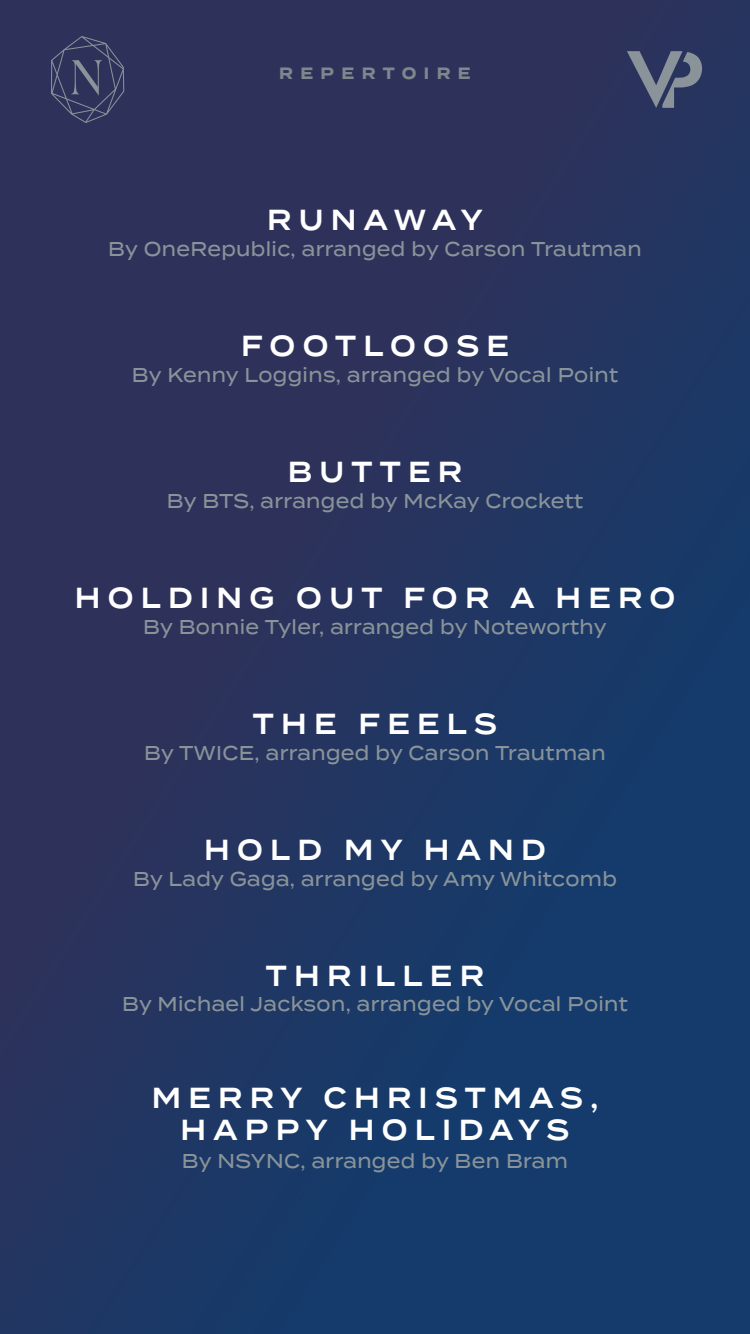
<style>
.page{position:relative;width:750px;height:1334px;background:#fff}
.page>*{position:absolute;margin:0;border:0;box-sizing:border-box;transform-origin:0 0}
.t1{font:600 29px/32px "Termina";letter-spacing:.28em;color:#fff;text-align:center;scale:.9 1}
.t2{font:600 29px "Termina";letter-spacing:.255em;color:#fff;scale:.9 1}
.t3{font:500 20px "Termina";letter-spacing:.02em;color:#899399;scale:.9 1}
.t4{font:700 16.4px "Termina";letter-spacing:.5em;color:#7c878e;scale:.9 1}
</style>
<div class="page">
<div style="left:0;top:0;width:750px;height:1334px;background:linear-gradient(to bottom,#303159,#163a69)"></div>
<svg style="left:627px;top:51px;width:75px;height:57px;background:#505a75"></svg>
<svg style="left:51px;top:36px;width:73px;height:87px;background:#3b4063"></svg>
<p class="t4" style="left:279px;top:61px;width:214px">REPERTOIRE</p>
<h1 class="t2" style="left:267px;top:199px;width:241px">RUNAWAY</h1>
<p class="t3" style="left:108px;top:235px;width:595px">By OneRepublic, arranged by Carson Trautman</p>
<h1 class="t1" style="left:241px;top:330px;width:299px">FOOTLOOSE</h1>
<p class="t3" style="left:132px;top:360px;width:542px">By Kenny Loggins, arranged by Vocal Point</p>
<h1 class="t1" style="left:288px;top:456px;width:195px">BUTTER</h1>
<p class="t3" style="left:167px;top:486px;width:464px">By BTS, arranged by McKay Crockett</p>
<h1 class="t1" style="left:75px;top:582px;width:669px">HOLDING OUT FOR A HERO</h1>
<p class="t3" style="left:143px;top:612px;width:516px">By Bonnie Tyler, arranged by Noteworthy</p>
<h1 class="t1" style="left:253px;top:707px;width:273px">THE FEELS</h1>
<p class="t3" style="left:144px;top:738px;width:514px">By TWICE, arranged by Carson Trautman</p>
<h1 class="t1" style="left:204px;top:833px;width:381px">HOLD MY HAND</h1>
<p class="t3" style="left:133px;top:864px;width:539px">By Lady Gaga, arranged by Amy Whitcomb</p>
<h1 class="t1" style="left:266px;top:959px;width:244px">THRILLER</h1>
<p class="t3" style="left:122px;top:990px;width:563px">By Michael Jackson, arranged by Vocal Point</p>
<h1 class="t1" style="left:152px;top:1081px;width:497px">MERRY CHRISTMAS,<br>HAPPY HOLIDAYS</h1>
<p class="t3" style="left:182px;top:1146px;width:430px">By NSYNC, arranged by Ben Bram</p>
</div>
